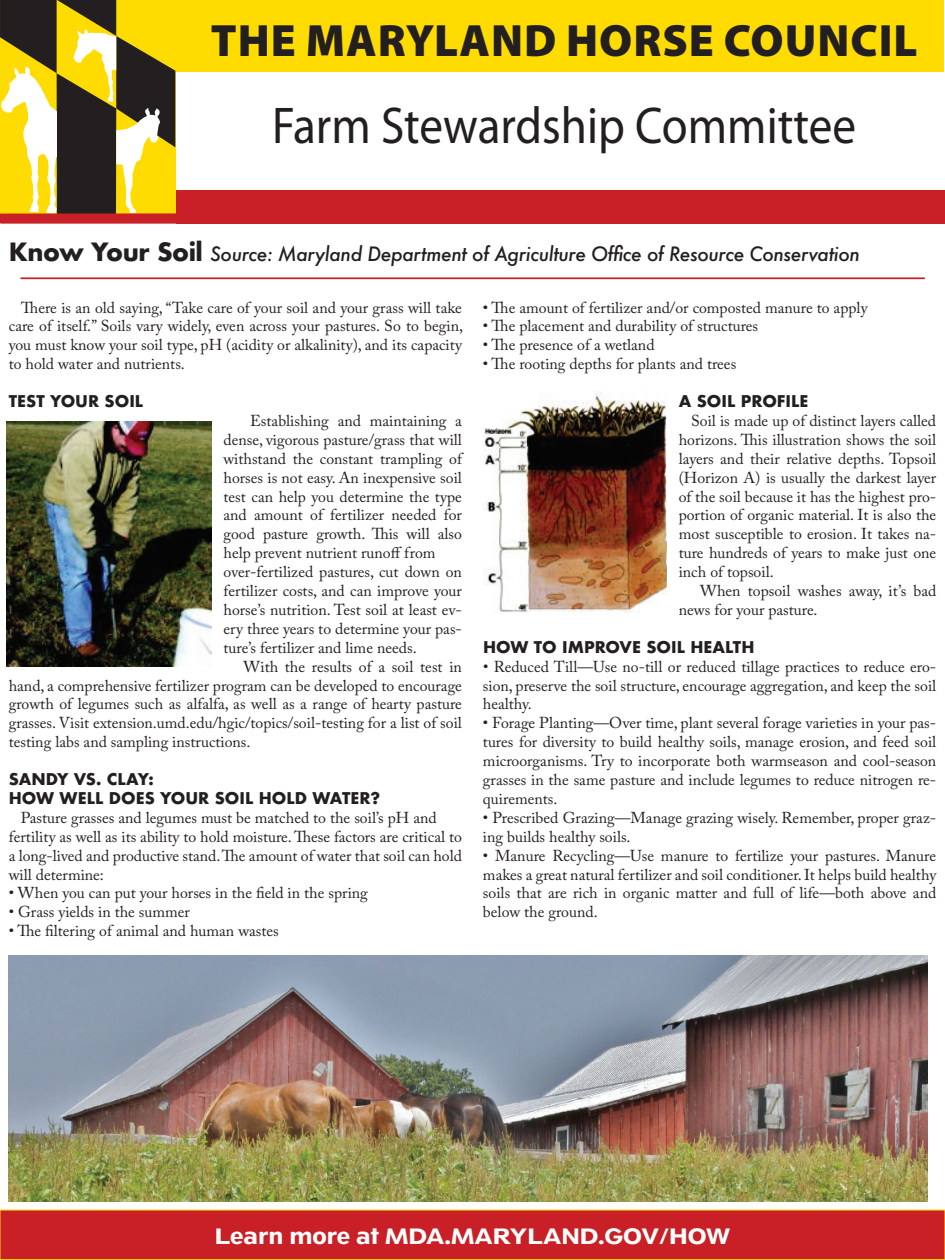
<style>
.page{position:relative;width:945px;height:1260px;background:#fff}
.page>*{position:absolute;margin:0;border:0;box-sizing:border-box;transform-origin:0 0}
.t1{font:51.98px "Myriad Pro";color:#231f20;scale:.91 1}
.t2{font:900 45.5px "Myriad Pro";letter-spacing:.02em;color:#231f20}
.t3{font:700 21px "Tw Cen Class";color:#fff;scale:1.15 1}
.t4{font:italic 500 19.25px "Futura";letter-spacing:-.02em;color:#231f20}
.t5{font:15.75px/18.9px "Adobe Caslon Pro";color:#231f20;text-align:justify}
.t6{font:700 15.75px/18.9px "Futura";color:#231f20}
.s1{font-weight:700;font-style:normal;font-size:24.5px}
</style>
<div class="page">
<div style="left:0;top:1210px;width:945px;height:50px;background:#c82026"></div>
<div style="left:0;top:1210px;width:945px;height:50px;border:1px solid #ffdc01"></div>
<div style="left:0;top:0;width:943px;height:72px;background:#ffdc01"></div>
<div style="left:2px;top:190px;width:943px;height:34px;background:#c82026"></div>
<hr style="left:21px;top:277px;width:904px;height:2px;background:#c82026">
<svg style="left:0;top:0;width:175px;height:280px"></svg>
<img style="left:7px;top:421px;width:204px;height:246px">
<img style="left:483px;top:392px;width:183px;height:221px">
<img style="left:9px;top:956px;width:919px;height:246px">
<h2 class="t2" style="left:211px;top:14px;width:708px">THE MARYLAND HORSE COUNCIL</h2>
<h1 class="t1" style="left:272px;top:106px;width:643px">Farm Stewardship Committee</h1>
<p class="t4" style="left:9px;top:241px;width:853px"><span class="s1">Know Your Soil</span> Source: Maryland Department of Agriculture Office of Resource Conservation</p>
<p class="t5" style="left:9px;top:299px;width:456px;text-indent:13px">There is an old saying, “Take care of your soil and your grass will take care of itself.” Soils vary widely, even across your pastures. So to begin, you must know your soil type, pH (acidity or alkalinity), and its capacity to hold water and nutrients.</p>
<p class="t6" style="left:9px;top:392px;width:136px">TEST YOUR SOIL</p>
<p class="t5" style="left:224px;top:413px;width:240px;text-align:left;text-indent:27px">Establishing and maintaining a dense, vigorous pasture/grass that will withstand the constant trampling of horses is not easy. An inexpensive soil test can help you determine the type and amount of fertilizer needed for good pasture growth. This will also help prevent nutrient runoff from over-fertilized pastures, cut down on fertilizer costs, and can improve your horse’s nutrition. Test soil at least ev&shy;ery three years to determine your pas&shy;ture’s fertilizer and lime needs.</p>
<p class="t5" style="left:9px;top:659px;width:455px;text-indent:235px">With the results of a soil test in hand, a comprehensive fertilizer program can be developed to encourage growth of legumes such as alfalfa, as well as a range of hearty pasture grasses. Visit extension.umd.edu/hgic/topics/soil-testing for a list of soil testing labs and sampling instructions.</p>
<p class="t6" style="left:9px;top:770px;width:373px">SANDY VS. CLAY:<br>HOW WELL DOES YOUR SOIL HOLD WATER?</p>
<p class="t5" style="left:9px;top:810px;width:455px;text-align:left;text-indent:12px">Pasture grasses and legumes must be matched to the soil’s pH and fertility as well as its ability to hold moisture. These factors are critical to a long-lived and productive stand. The amount of water that soil can hold will determine:</p>
<p class="t5" style="left:9px;top:885px;width:361px">• When you can put your horses in the field in the spring</p>
<p class="t5" style="left:9px;top:904px;width:183px">• Grass yields in the summer</p>
<p class="t5" style="left:9px;top:923px;width:272px">• The filtering of animal and human wastes</p>
<p class="t5" style="left:483px;top:299px;width:386px">• The amount of fertilizer and/or composted manure to apply</p>
<p class="t5" style="left:483px;top:318px;width:277px">• The placement and durability of structures</p>
<p class="t5" style="left:483px;top:337px;width:173px">• The presence of a wetland</p>
<p class="t5" style="left:483px;top:356px;width:255px">• The rooting depths for plants and trees</p>
<p class="t6" style="left:679px;top:392px;width:131px">A SOIL PROFILE</p>
<p class="t5" style="left:679px;top:413px;width:259px;text-indent:12px">Soil is made up of distinct layers called horizons. This illustration shows the soil layers and their relative depths. Topsoil (Horizon A) is usually the darkest layer of the soil because it has the highest pro&shy;portion of organic material. It is also the most susceptible to erosion. It takes na&shy;ture hundreds of years to make just one inch of topsoil.</p>
<p class="t5" style="left:679px;top:583px;width:259px;text-indent:21px">When topsoil washes away, it’s bad news for your pasture.</p>
<p class="t6" style="left:483px;top:638px;width:273px">HOW TO IMPROVE SOIL HEALTH</p>
<p class="t5" style="left:483px;top:659px;width:455px">• Reduced Till—Use no-till or reduced tillage practices to reduce ero&shy;sion, preserve the soil structure, encourage aggregation, and keep the soil healthy.</p>
<p class="t5" style="left:483px;top:715px;width:455px">• Forage Planting—Over time, plant several forage varieties in your pas&shy;tures for diversity to build healthy soils, manage erosion, and feed soil microorganisms. Try to incorporate both warmseason and cool-season grasses in the same pasture and include legumes to reduce nitrogen re&shy;quirements.</p>
<p class="t5" style="left:483px;top:810px;width:455px">• Prescribed Grazing—Manage grazing wisely. Remember, proper graz&shy;ing builds healthy soils.</p>
<p class="t5" style="left:483px;top:848px;width:455px">• Manure Recycling—Use manure to fertilize your pastures. Manure makes a great natural fertilizer and soil conditioner. It helps build healthy soils that are rich in organic matter and full of life—both above and below the ground.</p>
<h3 class="t3" style="left:215px;top:1224px;width:450px">Learn more at MDA.MARYLAND.GOV/HOW</h3>
</div>
